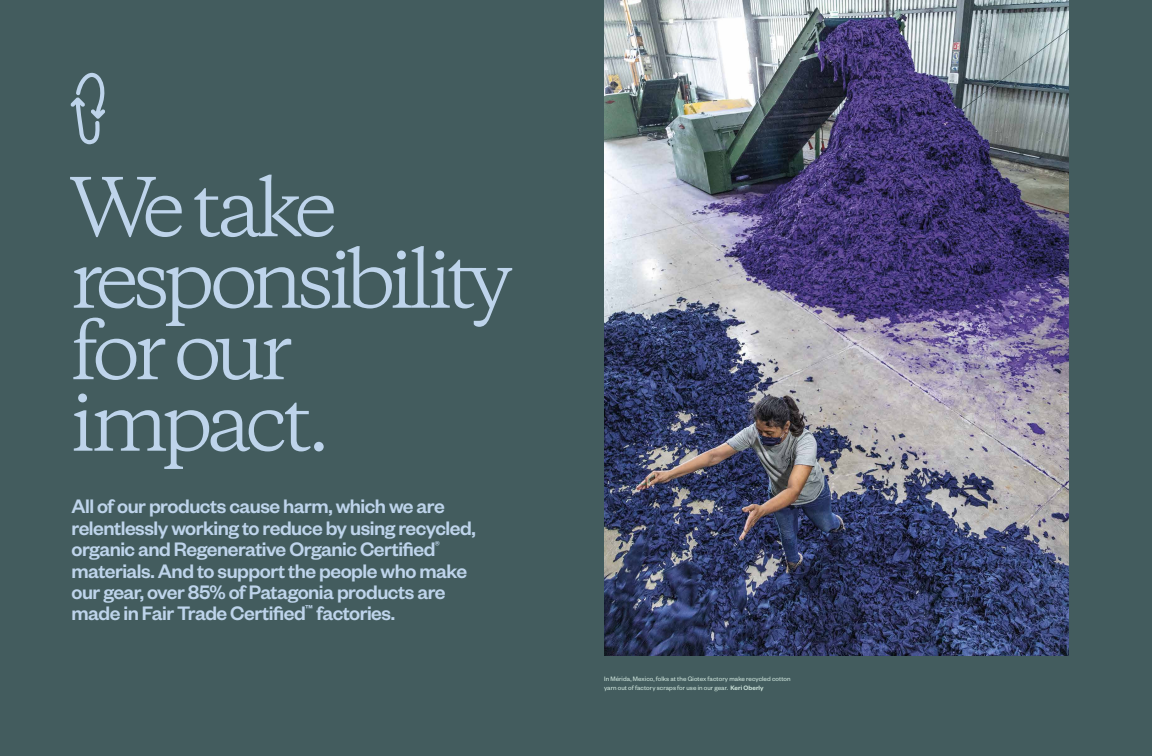
<style>
.page{position:relative;width:1152px;height:756px;background:#435c5e}
.page>*{position:absolute;margin:0;border:0;box-sizing:border-box;transform-origin:0 0}
.t1{font:76.1px/71.5px "Copernicus";letter-spacing:-.085em;color:#bed4eb}
.t2{font:500 21.5px/21.5px "Founders Grotesk";letter-spacing:-.025em;color:#bed4eb}
.t3{font:7px/9px "Founders Grotesk";letter-spacing:.01em;color:#d2e8df}
.s1{font-weight:500}
</style>
<div class="page">
<img style="left:604px;top:0;width:464px;height:656px">
<svg style="left:70px;top:73px;width:35px;height:71px"></svg>
<h1 class="t1" style="left:69px;top:172px;width:445px">We take responsibility for our impact.</h1>
<p class="t2" style="left:72px;top:495px;width:406px">All of our products cause harm, which we are relentlessly working to reduce by using recycled, organic and Regenerative Organic Certified<sup>® </sup>materials. And to support the people who make our gear, over 85% of Patagonia products are made in Fair Trade Certified<sup>™</sup> factories.</p>
<p class="t3" style="left:604px;top:674px;width:188px">In Mérida, Mexico, folks at the Giotex factory make recycled cotton yarn out of factory scraps for use in our gear. <span class="s1">Keri Oberly</span></p>
</div>
